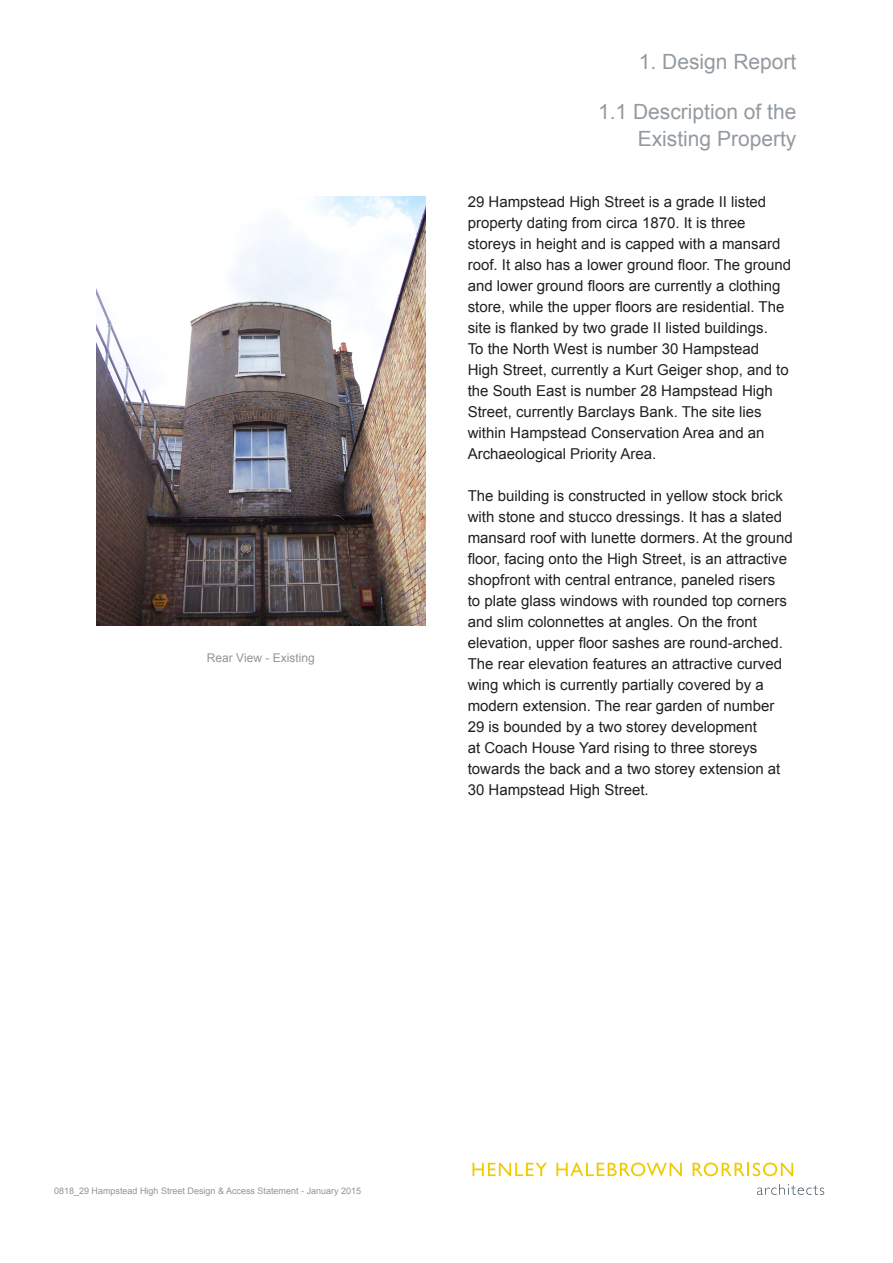
<style>
.page{position:relative;width:893px;height:1263px;background:#fff}
.page>*{position:absolute;margin:0;border:0;box-sizing:border-box;transform-origin:0 0}
.title_2004{font:21px/27px "Arial";color:#939aa0;text-align:right}
.t1{font:15px/21px "Arial";color:#231f20}
.t2{font:12px "Arial";color:#939598}
.t3{font:9px "Arial";color:#939598}
</style>
<div class="page">
<svg style="left:472px;top:1163px;width:75px;height:13px"></svg>
<svg style="left:556px;top:1162px;width:126px;height:14px"></svg>
<svg style="left:693px;top:1162px;width:100px;height:14px"></svg>
<svg style="left:757px;top:1184px;width:67px;height:11px"></svg>
<img style="left:97px;top:196px;width:328px;height:429px">
<p class="t2" style="left:207px;top:649px;width:109px">Rear View - Existing</p>
<p class="title_2004" style="left:639px;top:49px;width:159px">1. Design Report</p>
<p class="title_2004" style="left:598px;top:98px;width:200px">1.1 Description of the<br>Existing Property</p>
<p class="t1" style="left:468px;top:192px;width:325px">29 Hampstead High Street is a grade II listed property dating from circa 1870. It is three storeys in height and is capped with a mansard roof. It also has a lower ground floor. The ground and lower ground floors are currently a clothing store, while the upper floors are residential. The site is flanked by two grade II listed buildings.<br>To the North West is number 30 Hampstead High Street, currently a Kurt Geiger shop, and to the South East is number 28 Hampstead High Street, currently Barclays Bank. The site lies within Hampstead Conservation Area and an Archaeological Priority Area.</p>
<p class="t1" style="left:468px;top:486px;width:327px">The building is constructed in yellow stock brick with stone and stucco dressings. It has a slated mansard roof with lunette dormers. At the ground floor, facing onto the High Street, is an attractive shopfront with central entrance, paneled risers<br>to plate glass windows with rounded top corners and slim colonnettes at angles. On the front elevation, upper floor sashes are round-arched.<br>The rear elevation features an attractive curved wing which is currently partially covered by a modern extension. The rear garden of number 29 is bounded by a two storey development<br>at Coach House Yard rising to three storeys towards the back and a two storey extension at 30 Hampstead High Street.</p>
<p class="t3" style="left:54px;top:1185px;width:309px">0818_29 Hampstead High Street Design &amp; Access Statement - January 2015</p>
</div>
